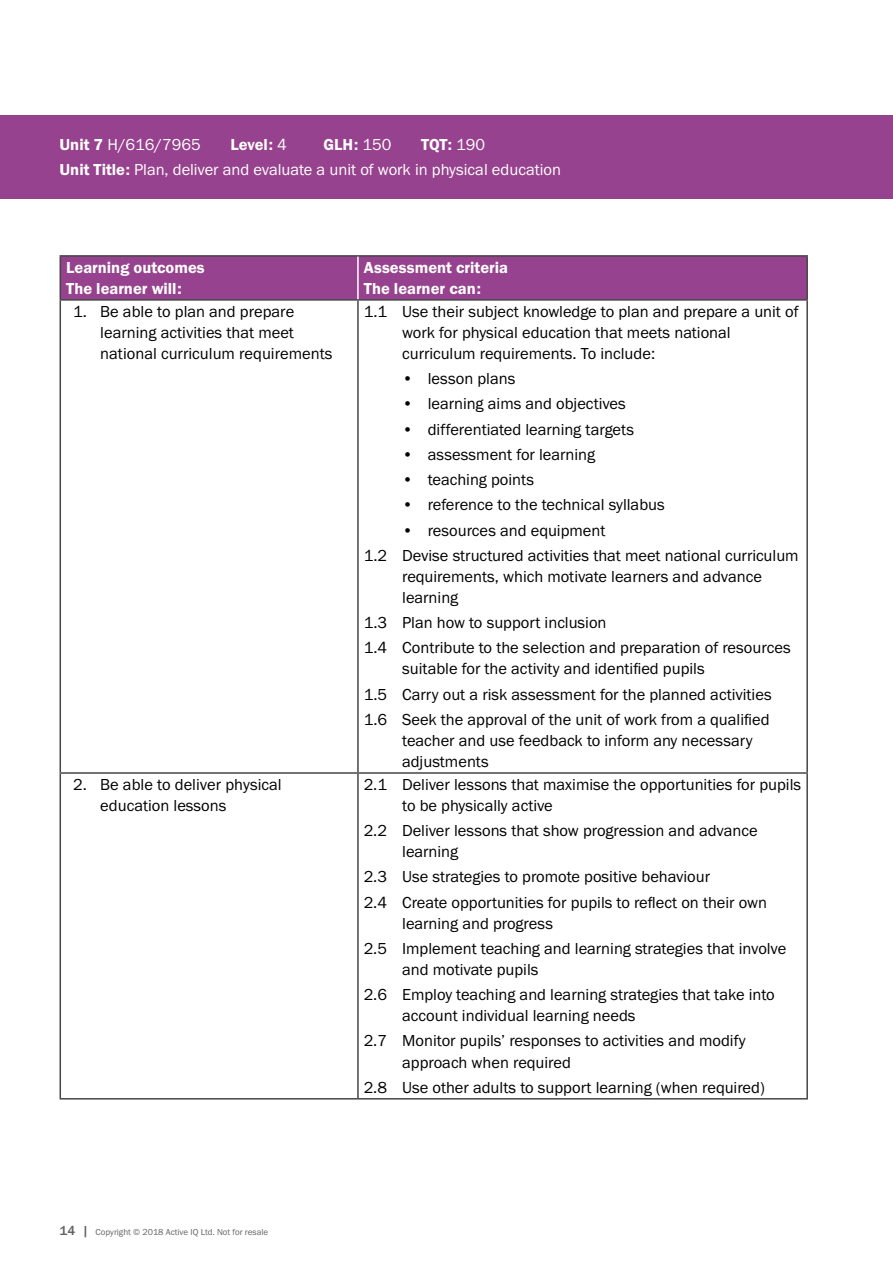
<style>
.page{position:relative;width:893px;height:1263px;background:#fff}
.page>*{position:absolute;margin:0;border:0;box-sizing:border-box;transform-origin:0 0}
.t1{font:16.5px/21px "Franklin Gothic URW Boo";color:#000}
.t2{font:16.5px/21px "Franklin Gothic URW Dem";color:#fff}
.t3{font:16.5px "Franklin Gothic URW Boo";color:#fff}
.t4{font:9px "Franklin Gothic URW Boo";color:#616264}
.s1{font-family:"Franklin Gothic URW Dem"}
.s2{font-family:"Franklin Gothic URW Boo"}
.s3{font-family:"Franklin Gothic URW";font-weight:500;font-size:13.5px}
</style>
<div class="page">
<div style="left:0;top:115px;width:893px;height:84px;background:#97428e"></div>
<div style="left:61px;top:257px;width:745px;height:42px;background:#97428e"></div>
<hr style="left:60px;top:255px;width:298px;height:2px;background:#464547">
<hr style="left:60px;top:257px;width:1px;height:42px;background:#464547">
<hr style="left:358px;top:255px;width:450px;height:2px;background:#464547">
<hr style="left:806px;top:257px;width:2px;height:42px;background:#464547">
<hr style="left:60px;top:299px;width:298px;height:2px;background:#464547">
<hr style="left:60px;top:301px;width:1px;height:471px;background:#464547">
<hr style="left:358px;top:299px;width:450px;height:2px;background:#464547">
<hr style="left:357px;top:301px;width:2px;height:471px;background:#464547">
<hr style="left:806px;top:301px;width:2px;height:471px;background:#464547">
<hr style="left:60px;top:772px;width:298px;height:2px;background:#464547">
<hr style="left:60px;top:774px;width:1px;height:324px;background:#464547">
<hr style="left:358px;top:772px;width:450px;height:2px;background:#464547">
<hr style="left:357px;top:774px;width:2px;height:324px;background:#464547">
<hr style="left:806px;top:774px;width:2px;height:324px;background:#464547">
<hr style="left:60px;top:1098px;width:298px;height:1px;background:#464547">
<hr style="left:358px;top:1098px;width:450px;height:1px;background:#464547">
<hr style="left:357px;top:257px;width:2px;height:42px;background:#fff">
<p class="t3" style="left:60px;top:134px;width:143px"><span class="s1">Unit 7</span> H/616/7965</p>
<p class="t2" style="left:231px;top:133px;width:58px">Level: <span class="s2">4</span></p>
<p class="t2" style="left:324px;top:133px;width:69px">GLH: <span class="s2">150</span></p>
<p class="t2" style="left:421px;top:133px;width:66px">TQT: <span class="s2">190</span></p>
<p class="t3" style="left:60px;top:159px;width:503px"><span class="s1">Unit Title:</span> Plan, deliver and evaluate a unit of work in physical education</p>
<p class="t2" style="left:66px;top:257px;width:140px">Learning outcomes<br>The learner will:</p>
<p class="t2" style="left:364px;top:257px;width:146px">Assessment criteria<br>The learner can:</p>
<p class="t1" style="left:100px;top:301px;width:234px;text-indent:-27px">1. Be able to plan and prepare learning activities that meet national curriculum requirements</p>
<p class="t1" style="left:402px;top:301px;width:398px;text-indent:-38px">1.1 Use their subject knowledge to plan and prepare a unit of work for physical education that meets national curriculum requirements. To include:</p>
<p class="t1" style="left:402px;top:368px;width:115px">• lesson plans</p>
<p class="t1" style="left:402px;top:393px;width:225px">• learning aims and objectives</p>
<p class="t1" style="left:402px;top:418px;width:233px">• differentiated learning targets</p>
<p class="t1" style="left:402px;top:444px;width:194px">• assessment for learning</p>
<p class="t1" style="left:402px;top:469px;width:133px">• teaching points</p>
<p class="t1" style="left:402px;top:494px;width:264px">• reference to the technical syllabus</p>
<p class="t1" style="left:364px;top:517px;width:436px;line-height:25.2px;text-indent:38px">• resources and equipment<br>1.2 Devise structured activities that meet national curriculum</p>
<p class="t1" style="left:402px;top:566px;width:361px">requirements, which motivate learners and advance learning</p>
<p class="t1" style="left:364px;top:610px;width:428px;line-height:25.2px">1.3 Plan how to support inclusion<br>1.4 Contribute to the selection and preparation of resources</p>
<p class="t1" style="left:364px;top:656px;width:409px;line-height:25.2px;text-indent:38px">suitable for the activity and identified pupils<br>1.5 Carry out a risk assessment for the planned activities<br>1.6 Seek the approval of the unit of work from a qualified</p>
<p class="t1" style="left:402px;top:730px;width:352px">teacher and use feedback to inform any necessary adjustments</p>
<p class="t1" style="left:100px;top:774px;width:183px;text-indent:-27px">2. Be able to deliver physical education lessons</p>
<p class="t1" style="left:402px;top:774px;width:400px;text-indent:-38px">2.1 Deliver lessons that maximise the opportunities for pupils to be physically active</p>
<p class="t1" style="left:402px;top:820px;width:357px;text-indent:-38px">2.2 Deliver lessons that show progression and advance learning</p>
<p class="t1" style="left:364px;top:864px;width:405px;line-height:25.2px">2.3 Use strategies to promote positive behaviour<br>2.4 Create opportunities for pupils to reflect on their own</p>
<p class="t1" style="left:364px;top:910px;width:424px;line-height:25.2px;text-indent:38px">learning and progress<br>2.5 Implement teaching and learning strategies that involve</p>
<p class="t1" style="left:364px;top:956px;width:412px;line-height:25.2px;text-indent:38px">and motivate pupils<br>2.6 Employ teaching and learning strategies that take into</p>
<p class="t1" style="left:364px;top:1003px;width:383px;line-height:25.2px;text-indent:38px">account individual learning needs<br>2.7 Monitor pupils’ responses to activities and modify</p>
<p class="t1" style="left:364px;top:1049px;width:402px;line-height:25.2px;text-indent:38px">approach when required<br>2.8 Use other adults to support learning (when required)</p>
<p class="t4" style="left:60px;top:1226px;width:210px"><span class="s3">14 |</span> Copyright © 2018 Active IQ Ltd. Not for resale</p>
</div>
